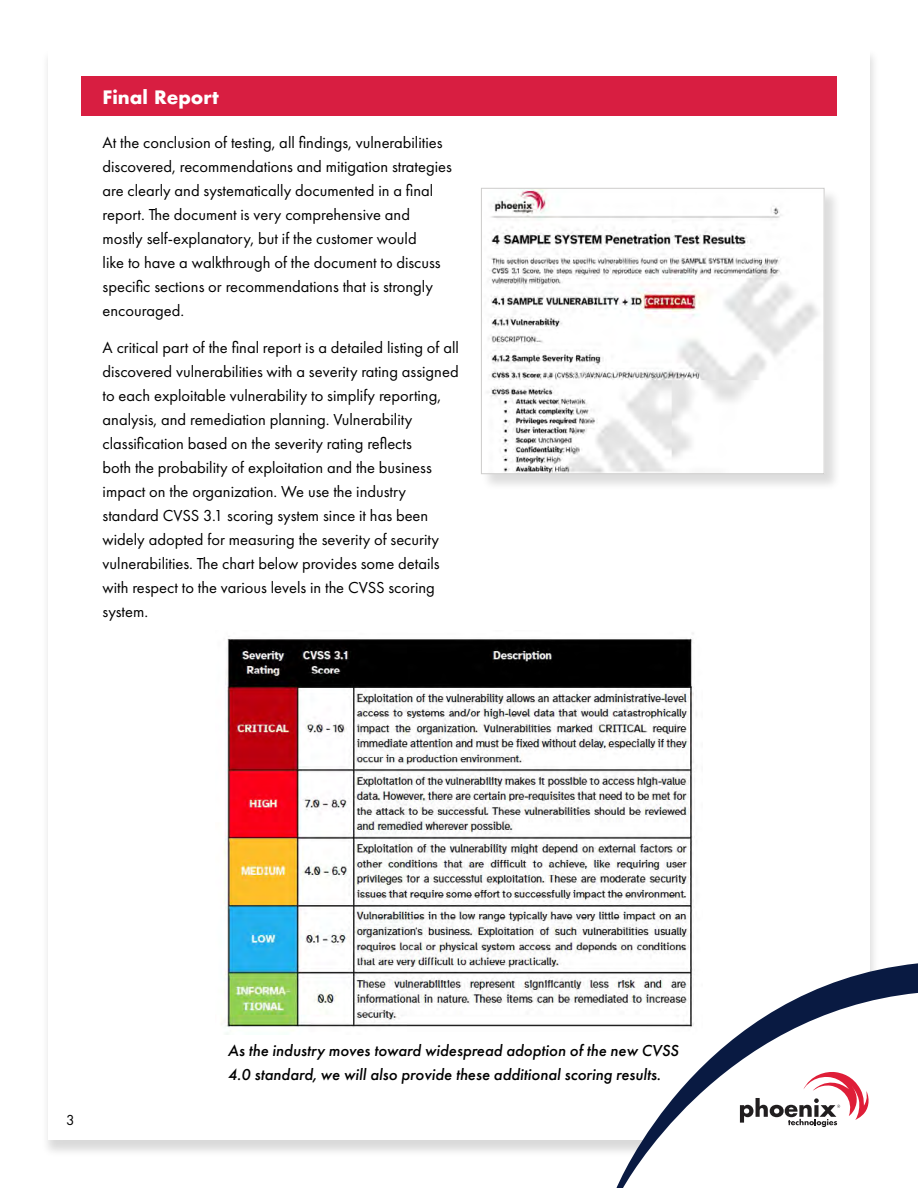
<style>
.page{position:relative;width:918px;height:1188px;background:#fff}
.page>*{position:absolute;margin:0;border:0;box-sizing:border-box;transform-origin:0 0}
.t1{font:700 18px "Futura";color:#fff}
.t2{font:16.5px/24px "Futura PT";color:#000}
.t3{font:italic 500 16.5px/24px "Futura PT";color:#000}
.t4{font:15px "Futura PT";color:#000}
</style>
<div class="page">
<div style="left:41px;top:48px;width:839px;height:1110px;background:#000;opacity:.15"></div>
<div style="left:48px;top:47px;width:822px;height:1093px;background:#fff"></div>
<svg style="left:617px;top:963px;width:301px;height:225px"></svg>
<svg style="left:622px;top:993px;width:296px;height:195px"></svg>
<svg style="left:740px;top:1071px;width:131px;height:56px"></svg>
<div style="left:81px;top:76px;width:756px;height:40px;background:#d81e41"></div>
<div style="left:481px;top:188px;width:361px;height:303px;background:#000;opacity:.14"></div>
<img style="left:483px;top:190px;width:339px;height:282px">
<div style="left:481px;top:188px;width:343px;height:286px;border:1px solid #cdcccb"></div>
<img style="left:224px;top:633px;width:478px;height:401px">
<p class="t1" style="left:103px;top:84px;width:118px">Final Report</p>
<p class="t2" style="left:103px;top:130px;width:351px">At the conclusion of testing, all findings, vulnerabilities discovered, recommendations and mitigation strategies are clearly and systematically documented in a final report. The document is very comprehensive and mostly self-explanatory, but if the customer would<br>like to have a walkthrough of the document to discuss specific sections or recommendations that is strongly encouraged.</p>
<p class="t2" style="left:103px;top:336px;width:358px">A critical part of the final report is a detailed listing of all discovered vulnerabilities with a severity rating assigned to each exploitable vulnerability to simplify reporting, analysis, and remediation planning. Vulnerability classification based on the severity rating reflects<br>both the probability of exploitation and the business impact on the organization. We use the industry standard CVSS 3.1 scoring system since it has been widely adopted for measuring the severity of security vulnerabilities. The chart below provides some details with respect to the various levels in the CVSS scoring system.</p>
<p class="t4" style="left:66px;top:1111px;width:10px">3</p>
<p class="t3" style="left:228px;top:1039px;width:452px">As the industry moves toward widespread adoption of the new CVSS<br>4.0 standard, we will also provide these additional scoring results.</p>
</div>
